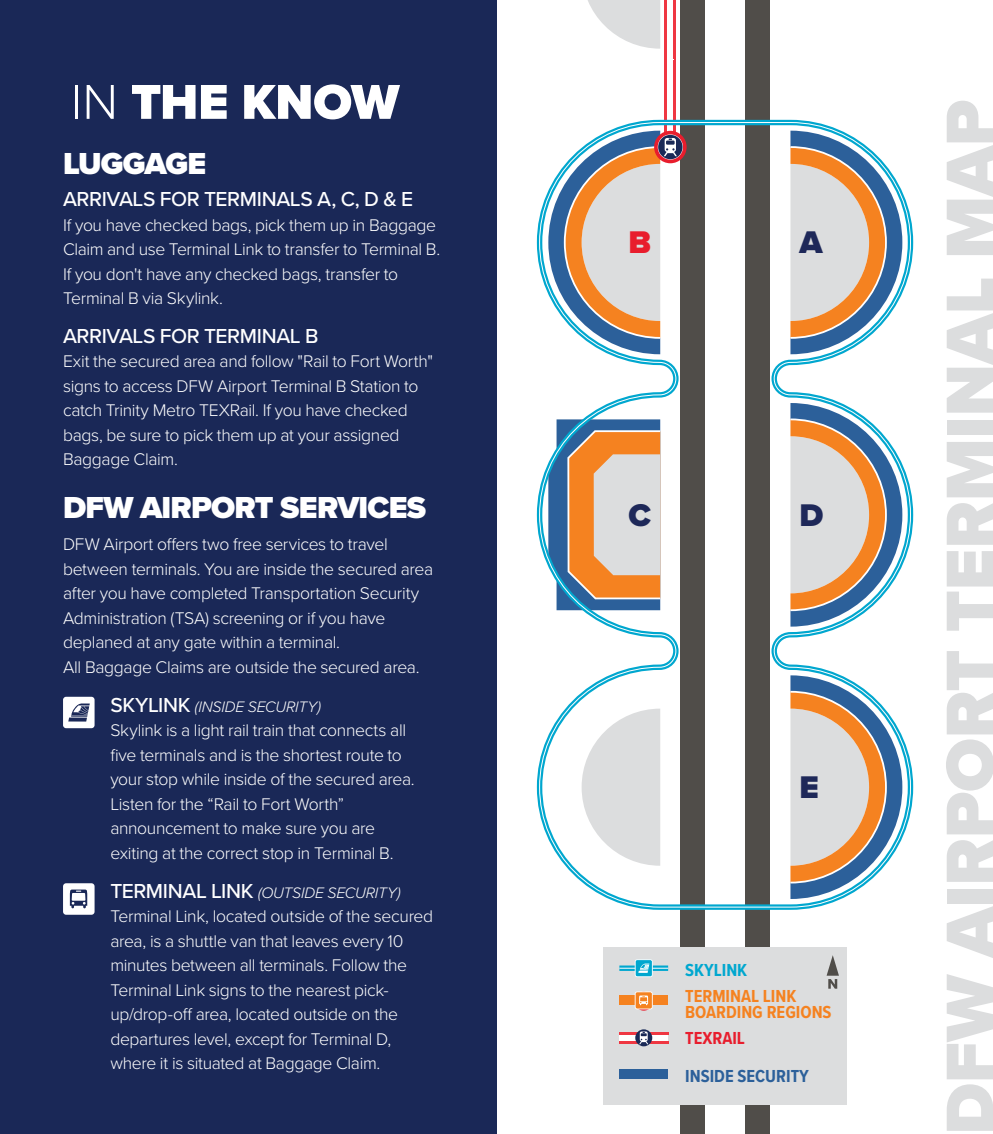
<style>
.page{position:relative;width:993px;height:1134px;background:#fff}
.page>*{position:absolute;margin:0;border:0;box-sizing:border-box;transform-origin:0 0}
.t1{font:900 70px "Proxima Nova";color:#dcddde}
.t2{font:900 50.75px "Proxima Nova";letter-spacing:-.005em;color:#fff}
.t3{font:900 32.55px "Proxima Nova";color:#1e2859}
.t4{font:900 32.55px "Proxima Nova";color:#e81d2d}
.t5{font:900 31.5px "Proxima Nova";letter-spacing:-.025em;color:#fff}
.t6{font:500 21px "Proxima Nova";letter-spacing:-.02em;color:#fff}
.t7{font:700 18.03px/16.3px "Proxima Nova Cond";color:#f58220}
.t8{font:700 18.03px "Proxima Nova Cond";color:#2c609a}
.t9{font:700 18.03px "Proxima Nova Cond";color:#e81d2d}
.t10{font:700 18.03px "Proxima Nova Cond";color:#00a7cf}
.t11{font:300 17.5px/24.5px "Proxima Nova";letter-spacing:-.02em;color:#fff}
.t12{font:italic 300 15.75px "Proxima Nova";letter-spacing:-.015em;color:#fff}
.s1{font-weight:300}
.s2{font-weight:500;font-style:normal;font-size:21px}
</style>
<div class="page">
<div style="left:0;top:0;width:496px;height:1134px;background:#1a2857"></div>
<svg style="left:63px;top:697px;width:31px;height:31px"></svg>
<svg style="left:63px;top:883px;width:31px;height:32px"></svg>
<div style="left:680px;top:0;width:24px;height:1134px;background:#504d49"></div>
<div style="left:745px;top:0;width:24px;height:1134px;background:#504d49"></div>
<svg style="left:538px;top:122px;width:373px;height:786px"></svg>
<svg style="left:548px;top:0;width:138px;height:354px"></svg>
<div style="left:603px;top:948px;width:243px;height:157px;background:#dcddde"></div>
<svg style="left:635px;top:1029px;width:17px;height:17px"></svg>
<svg style="left:619px;top:1032px;width:49px;height:12px"></svg>
<div style="left:619px;top:1069px;width:49px;height:10px;background:#2c609a"></div>
<div style="left:619px;top:995px;width:49px;height:10px;background:#f58220"></div>
<svg style="left:634px;top:991px;width:19px;height:20px"></svg>
<svg style="left:619px;top:966px;width:49px;height:5px"></svg>
<hr style="left:619px;top:968px;width:49px;height:1px;background:#fff">
<svg style="left:634px;top:959px;width:18px;height:18px"></svg>
<svg style="left:826px;top:955px;width:12px;height:34px"></svg>
<svg style="left:788px;top:675px;width:114px;height:224px"></svg>
<svg style="left:788px;top:403px;width:114px;height:224px"></svg>
<svg style="left:788px;top:131px;width:114px;height:223px"></svg>
<svg style="left:548px;top:419px;width:114px;height:191px;background:#b6a495"></svg>
<h2 class="t2" style="left:71px;top:64px;width:330px"><span class="s1">IN</span> THE KNOW</h2>
<h3 class="t5" style="left:63px;top:140px;width:145px">LUGGAGE</h3>
<p class="t6" style="left:63px;top:183px;width:352px">ARRIVALS FOR TERMINALS A, C, D &amp; E</p>
<p class="t11" style="left:63px;top:211px;width:378px">If you have checked bags, pick them up in Baggage Claim and use Terminal Link to transfer to Terminal B.<br>If you don't have any checked bags, transfer to Terminal B via Skylink.</p>
<p class="t6" style="left:63px;top:320px;width:257px">ARRIVALS FOR TERMINAL B</p>
<p class="t11" style="left:63px;top:348px;width:371px">Exit the secured area and follow "Rail to Fort Worth" signs to access DFW Airport Terminal B Station to catch Trinity Metro TEXRail. If you have checked bags, be sure to pick them up at your assigned Baggage Claim.</p>
<h3 class="t5" style="left:63px;top:484px;width:364px">DFW AIRPORT SERVICES</h3>
<p class="t11" style="left:63px;top:531px;width:371px">DFW Airport offers two free services to travel between terminals. You are inside the secured area after you have completed Transportation Security Administration (TSA) screening or if you have deplaned at any gate within a terminal.<br>All Baggage Claims are outside the secured area.</p>
<p class="t12" style="left:110px;top:695px;width:212px"><span class="s2">SKYLINK</span> (INSIDE SECURITY)</p>
<p class="t11" style="left:110px;top:717px;width:306px">Skylink is a light rail train that connects all five terminals and is the shortest route to your stop while inside of the secured area.<br>Listen for the “Rail to Fort Worth” announcement to make sure you are exiting at the correct stop in Terminal B.</p>
<p class="t12" style="left:110px;top:881px;width:292px"><span class="s2">TERMINAL LINK</span> (OUTSIDE SECURITY)</p>
<p class="t11" style="left:110px;top:903px;width:324px">Terminal Link, located outside of the secured area, is a shuttle van that leaves every 10 minutes between all terminals. Follow the Terminal Link signs to the nearest pick&shy;up/drop-off area, located outside on the departures level, except for Terminal D, where it is situated at Baggage Claim.</p>
<h3 class="t4" style="left:628px;top:218px;width:24px">B</h3>
<h3 class="t3" style="left:799px;top:218px;width:25px">A</h3>
<h3 class="t3" style="left:628px;top:490px;width:24px">C</h3>
<h3 class="t3" style="left:799px;top:490px;width:25px">D</h3>
<h3 class="t3" style="left:799px;top:763px;width:21px">E</h3>
<p class="t10" style="left:685px;top:957px;width:64px">SKYLINK</p>
<p class="t7" style="left:685px;top:987px;width:148px">TERMINAL LINK<br>BOARDING REGIONS</p>
<p class="t9" style="left:685px;top:1025px;width:61px">TEXRAIL</p>
<p class="t8" style="left:685px;top:1063px;width:125px">INSIDE SECURITY</p>
<h1 class="t1" style="left:917px;top:1135px;width:1036px;rotate:-90deg">DFW AIRPORT TERMINAL MAP</h1>
</div>
